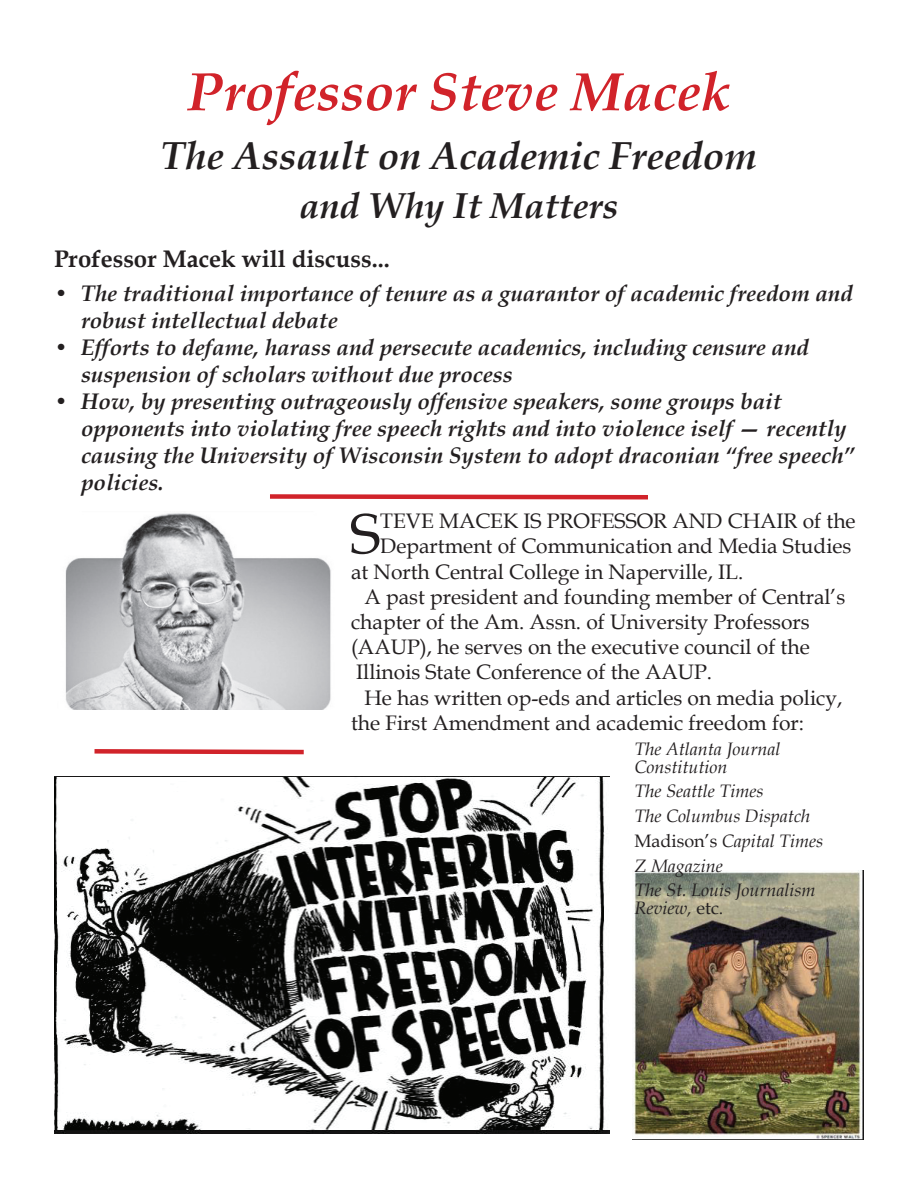
<style>
.page{position:relative;width:918px;height:1188px;background:#fff}
.page>*{position:absolute;margin:0;border:0;box-sizing:border-box;transform-origin:0 0}
.t1{font:57.15px "Book Antiqua";color:#231f20}
.t2{font:italic 700 54px "Book Antiqua";color:#d1232a}
.t3{font:italic 700 39px "Book Antiqua";color:#231f20}
.t4{font:italic 700 36px "Book Antiqua";color:#231f20}
.t5{font:700 24px "Book Antiqua";color:#231f20}
.t6{font:italic 700 22.5px/27px "Book Antiqua";color:#231f20}
.t7{font:21px "Book Antiqua";color:#231f20}
.t8{font:italic 18px/24.8px "Book Antiqua";color:#231f20}
.s1{font-style:normal}
</style>
<div class="page">
<img style="left:632px;top:871px;width:232px;height:269px">
<svg style="left:270px;top:494px;width:378px;height:6px;background:#dc595f"></svg>
<svg style="left:94px;top:749px;width:210px;height:6px"></svg>
<img style="left:54px;top:776px;width:556px;height:358px">
<img style="left:65px;top:513px;width:266px;height:197px">
<h2 class="t2" style="left:188px;top:54px;width:544px">Professor Steve Macek</h2>
<h3 class="t3" style="left:161px;top:128px;width:597px">The Assault on Academic Freedom</h3>
<h3 class="t4" style="left:299px;top:181px;width:321px">and Why It Matters</h3>
<p class="t5" style="left:54px;top:243px;width:337px">Professor Macek will discuss...</p>
<p class="t6" style="left:81px;top:280px;width:773px;text-indent:-27px">• The traditional importance of tenure as a guarantor of academic freedom and robust intellectual debate</p>
<p class="t6" style="left:81px;top:334px;width:730px;text-indent:-27px">• Efforts to defame, harass and persecute academics, including censure and suspension of scholars without due process</p>
<p class="t6" style="left:81px;top:388px;width:775px;text-indent:-27px">• How, by presenting outrageously offensive speakers, some groups bait opponents into violating free speech rights and into violence iself — recently causing the University of Wisconsin System to adopt draconian “free speech” policies.</p>
<h1 class="t1" style="left:350px;top:494px;width:31px">S</h1>
<p class="t7" style="left:380px;top:507px;width:477px">TEVE MACEK IS PROFESSOR AND CHAIR of the</p>
<p class="t7" style="left:380px;top:532px;width:473px">Department of Communication and Media Studies</p>
<p class="t7" style="left:351px;top:557px;width:394px">at North Central College in Naperville, IL.</p>
<p class="t7" style="left:365px;top:582px;width:482px">A past president and founding member of Central’s</p>
<p class="t7" style="left:351px;top:607px;width:460px">chapter of the Am. Assn. of University Professors</p>
<p class="t7" style="left:351px;top:633px;width:460px">(AAUP), he serves on the executive council of the</p>
<p class="t7" style="left:356px;top:658px;width:357px">Illinois State Conference of the AAUP.</p>
<p class="t7" style="left:365px;top:683px;width:479px">He has written op-eds and articles on media policy,</p>
<p class="t7" style="left:351px;top:708px;width:455px">the First Amendment and academic freedom for:</p>
<p class="t8" style="left:634px;top:739px;width:147px;line-height:18px">The Atlanta Journal<br>Constitution</p>
<p class="t8" style="left:634px;top:778px;width:190px">The Seattle Times<br>The Columbus Dispatch<br><span class="s1">Madison’s</span> Capital Times<br>Z Magazine<br>The St. Louis Journalism</p>
<p class="t8" style="left:634px;top:895px;width:90px">Review, <span class="s1">etc.</span></p>
</div>
